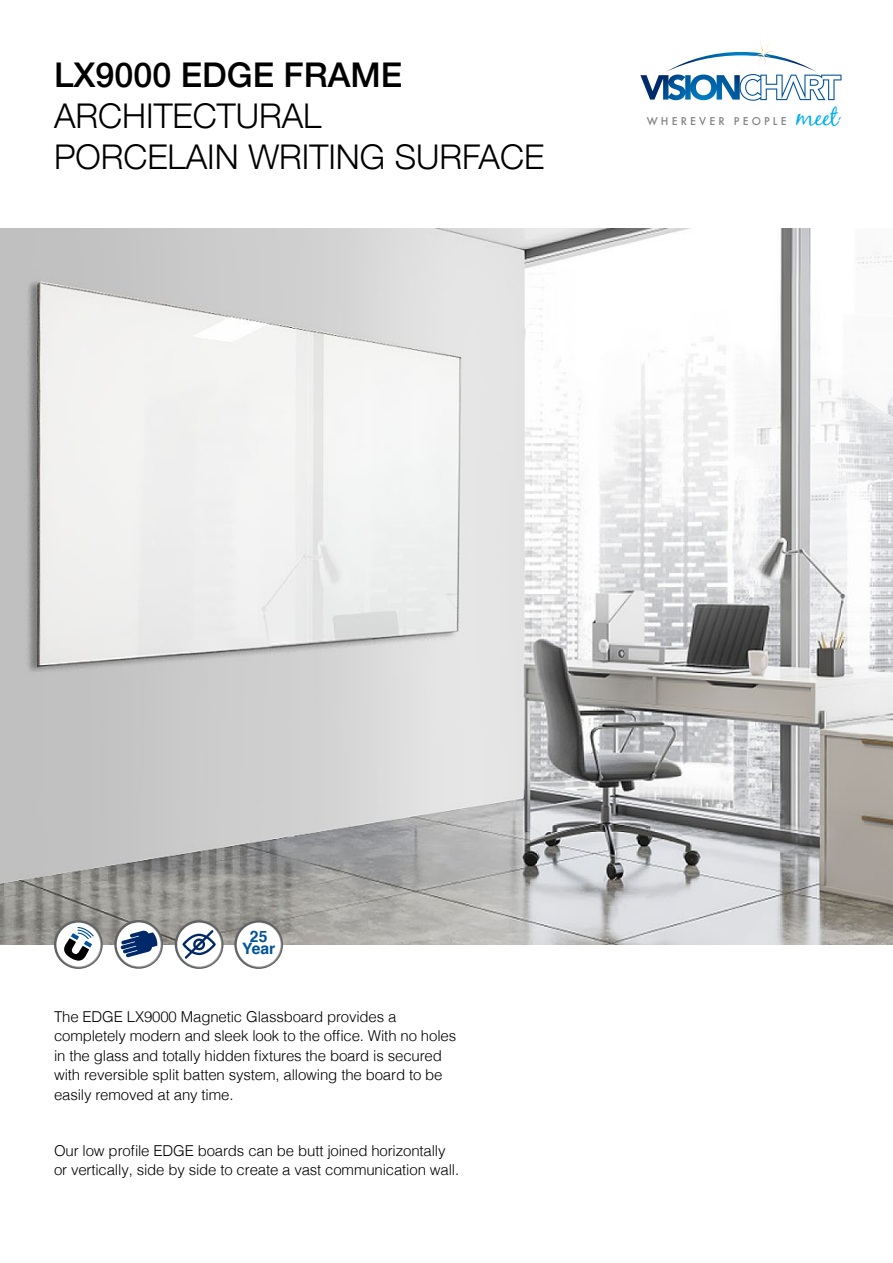
<style>
.page{position:relative;width:893px;height:1263px;background:#fff}
.page>*{position:absolute;margin:0;border:0;box-sizing:border-box;transform-origin:0 0}
.t1{font:300 34.05px/40.8px "Helvetica Neue";color:#000}
.t2{font:500 34.05px "Helvetica Neue";color:#000}
.t3{font:24.15px "Black Jack";color:#00aeef}
.t4{font:700 15.75px/12.5px "Helvetica";color:#005399;text-align:center}
.t5{font:300 15px/19.5px "Helvetica";letter-spacing:-.01em;color:#000}
.t6{font:500 10.5px "Futura";letter-spacing:.3em;color:#808285}
.t7{font:500 10.5px "Futura";color:#00aeef}
</style>
<div class="page">
<img style="left:0;top:229px;width:893px;height:715px">
<svg style="left:116px;top:921px;width:46px;height:46px"></svg>
<svg style="left:121px;top:921px;width:41px;height:46px"></svg>
<div style="left:114px;top:920px;width:49px;height:49px;border:3px solid #fff;border-radius:50%"></div>
<svg style="left:55px;top:921px;width:46px;height:47px"></svg>
<div style="left:54px;top:920px;width:49px;height:49px;border:3px solid #fff;border-radius:50%"></div>
<svg style="left:62px;top:926px;width:32px;height:36px"></svg>
<svg style="left:176px;top:921px;width:46px;height:47px"></svg>
<div style="left:175px;top:920px;width:48px;height:49px;border:3px solid #fff;border-radius:50%"></div>
<svg style="left:182px;top:930px;width:34px;height:29px"></svg>
<svg style="left:640px;top:42px;width:201px;height:59px"></svg>
<div style="left:236px;top:921px;width:46px;height:47px;background:#fff;border-radius:50%"></div>
<div style="left:234px;top:920px;width:49px;height:49px;border:3px solid #fff;border-radius:50%"></div>
<h1 class="t2" style="left:54px;top:48px;width:350px">LX9000 EDGE FRAME</h1>
<h1 class="t1" style="left:54px;top:93px;width:492px">ARCHITECTURAL<br>PORCELAIN WRITING SURFACE</h1>
<p class="t6" style="left:647px;top:114px;width:141px">WHEREVER PEOPLE</p>
<h2 class="t3" style="left:796px;top:102px;width:44px">meet</h2>
<p class="t7" style="left:838px;top:114px;width:5px">’</p>
<p class="t4" style="left:242px;top:930px;width:35px">25<br>Year</p>
<p class="t5" style="left:54px;top:1006px;width:404px">The EDGE LX9000 Magnetic Glassboard provides a completely modern and sleek look to the office. With no holes in the glass and totally hidden fixtures the board is secured with reversible split batten system, allowing the board to be easily removed at any time.</p>
<p class="t5" style="left:54px;top:1140px;width:407px">Our low profile EDGE boards can be butt joined horizontally or vertically, side by side to create a vast communication wall.</p>
</div>
